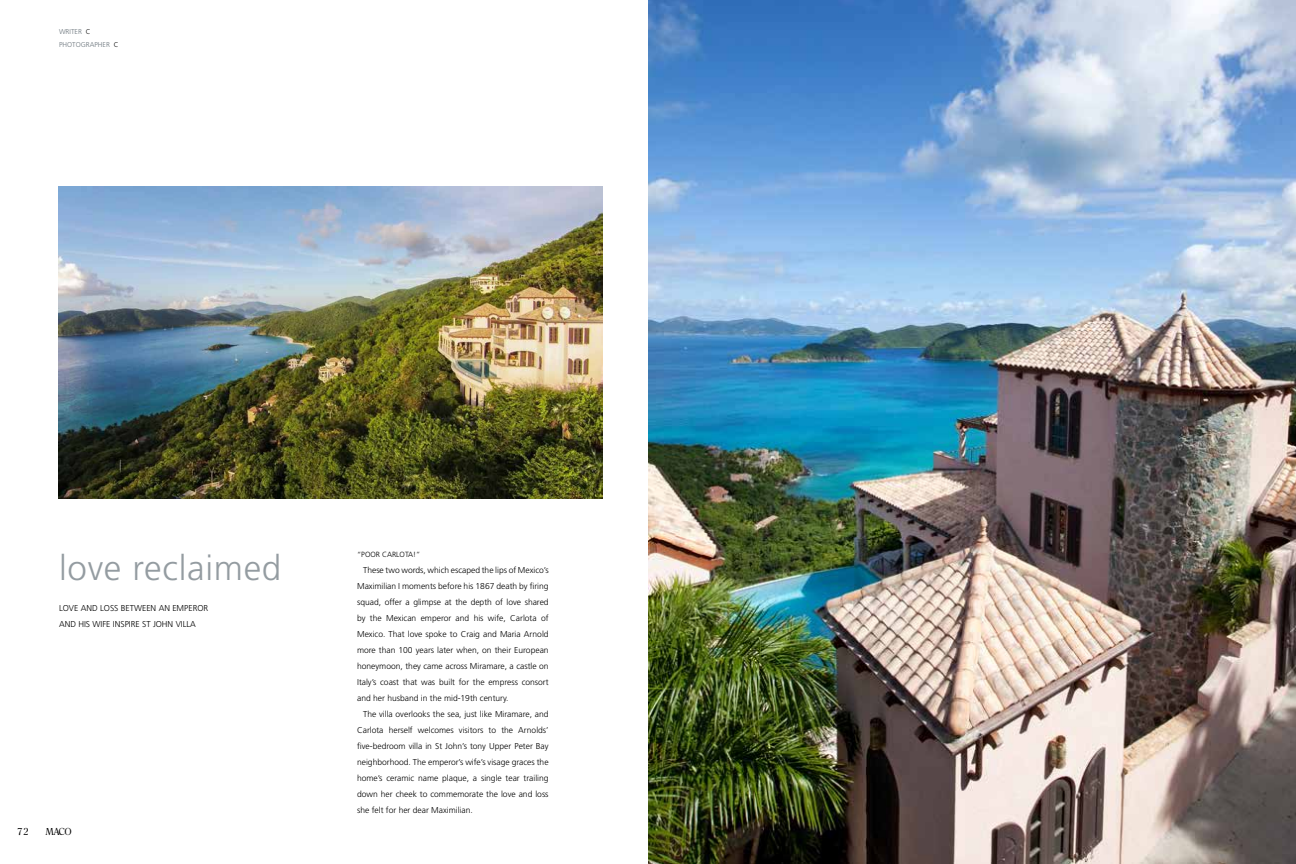
<style>
.page{position:relative;width:1296px;height:864px;background:#fff}
.page>*{position:absolute;margin:0;border:0;box-sizing:border-box;transform-origin:0 0}
.t1{font:300 35px "Frutiger";letter-spacing:.02em;color:#949ca1}
.t2{font:10px "OPTI Romana Roman";letter-spacing:-.05em;color:#000}
.t3{font:300 8.5px/16px "Frutiger";color:#000}
.t4{font:300 7.5px "Frutiger";color:#000}
.t5{font:300 7px/13px "Frutiger";color:#6a747b}
.s1{color:#000}
</style>
<div class="page">
<img style="left:648px;top:0;width:648px;height:864px">
<img style="left:59px;top:187px;width:543px;height:312px">
<p class="t5" style="left:59px;top:25px;width:61px">writer <span class="s1">C<br></span>Photographer <span class="s1">C</span></p>
<h1 class="t1" style="left:59px;top:548px;width:224px">love reclaimed</h1>
<p class="t3" style="left:59px;top:600px;width:151px">Love and loss between an emperor and his wife inspire St John villa</p>
<p class="t2" style="left:17px;top:826px;width:12px">72</p>
<p class="t2" style="left:45px;top:826px;width:28px">MACO</p>
<p class="t4" style="left:357px;top:550px;width:65px">“Poor Carlota!”</p>
<p class="t3" style="left:357px;top:562px;width:193px">These two words, which escaped the lips of M exico’s Maximilian I moments before his 1867 death by firing squad, offer a glimpse at the depth of love shared by the Mexican emperor and his wife, Carlota of Mexico. That love spoke to Craig and Maria Arnold more than 100 years later when, on their European honeymoon, they came across M iramare, a castle on Italy’s coast that was built for the empress consort and her husband in the mid-19th century.<br>The villa overlooks the sea, just like M iramare, and Carlota herself welcomes visitors to the Arnolds’ five-bedroom villa in St John’s tony Upper Peter Bay neighborhood. The emperor’s wife’s visage graces the home’s ceramic name plaque, a single tear trailing down her cheek to commemorate the love and loss she felt for her dear Maximilian.</p>
</div>
